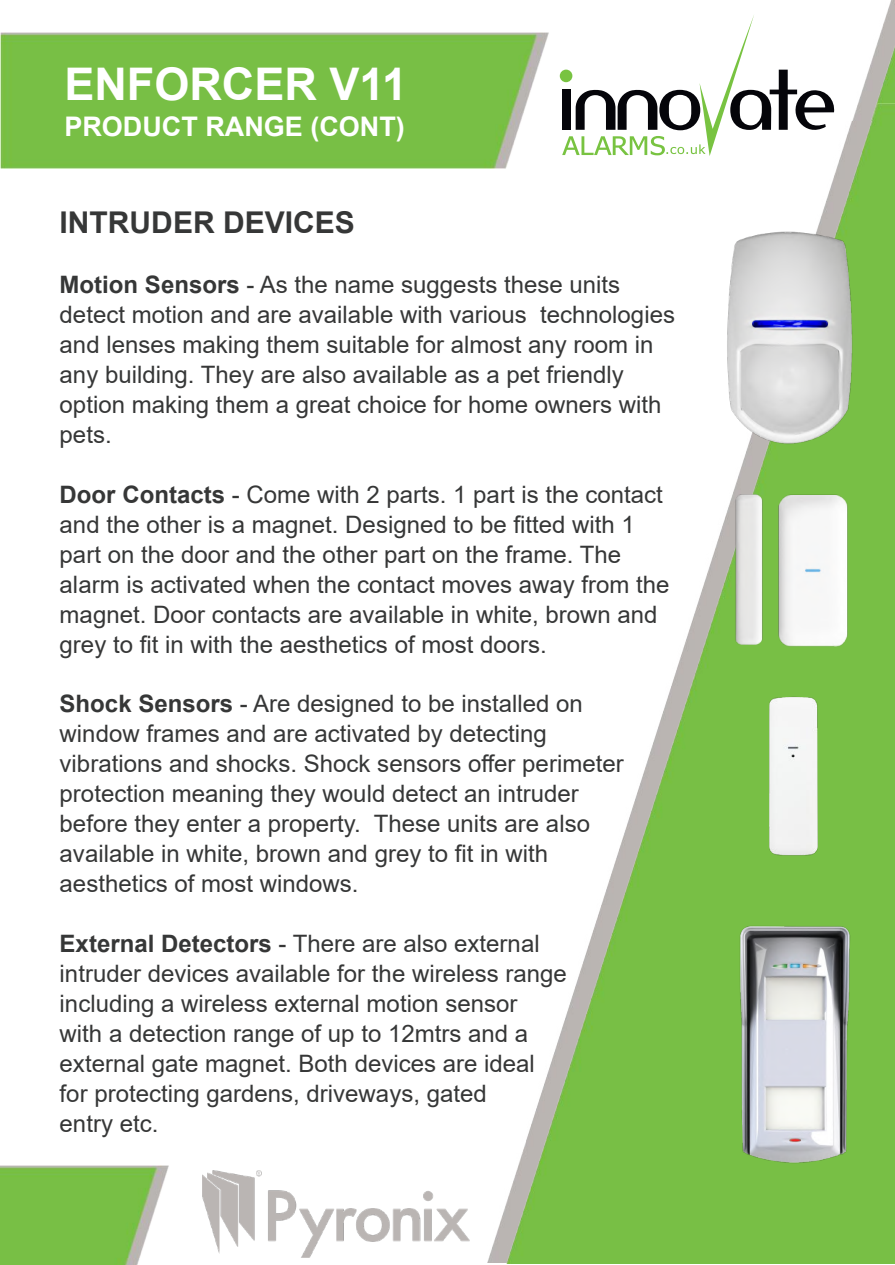
<style>
.page{position:relative;width:895px;height:1265px;background:#fff}
.page>*{position:absolute;margin:0;border:0;box-sizing:border-box;transform-origin:0 0}
.t1{font:700 45px "Arial";color:#fff}
.t2{font:700 30px "Arial";color:#363737}
.t3{font:700 27px "Arial";color:#fff}
.t4{font:24px/30px "Arial";color:#363737}
.s1{font-weight:700}
</style>
<div class="page">
<div style="left:0;top:32px;width:467px;height:137px;background:#78bf45"></div>
<img style="left:467px;top:0;width:428px;height:103px">
<img style="left:420px;top:103px;width:475px;height:1160px">
<img style="left:737px;top:923px;width:116px;height:242px">
<img style="left:748px;top:692px;width:90px;height:169px">
<img style="left:711px;top:492px;width:157px;height:157px">
<img style="left:726px;top:232px;width:127px;height:213px">
<img style="left:0;top:1165px;width:169px;height:100px">
<img style="left:202px;top:1170px;width:268px;height:87px">
<h1 class="t1" style="left:64px;top:67px;width:344px">ENFORCER V11</h1>
<p class="t3" style="left:64px;top:116px;width:342px">PRODUCT RANGE (CONT)</p>
<p class="t2" style="left:60px;top:211px;width:297px">INTRUDER DEVICES</p>
<p class="t4" style="left:60px;top:272px;width:617px"><span class="s1">Motion Sensors</span> - As the name suggests these units detect motion and are available with various technologies and lenses making them suitable for almost any room in any building. They are also available as a pet friendly option making them a great choice for home owners with pets.</p>
<p class="t4" style="left:60px;top:482px;width:611px"><span class="s1">Door Contacts</span> - Come with 2 parts. 1 part is the contact and the other is a magnet. Designed to be fitted with 1 part on the door and the other part on the frame. The alarm is activated when the contact moves away from the magnet. Door contacts are available in white, brown and grey to fit in with the aesthetics of most doors.</p>
<p class="t4" style="left:60px;top:691px;width:565px"><span class="s1">Shock Sensors</span> - Are designed to be installed on window frames and are activated by detecting vibrations and shocks. Shock sensors offer perimeter protection meaning they would detect an intruder before they enter a property. These units are also available in white, brown and grey to fit in with aesthetics of most windows.</p>
<p class="t4" style="left:60px;top:931px;width:508px"><span class="s1">External Detectors</span> - There are also external intruder devices available for the wireless range including a wireless external motion sensor<br>with a detection range of up to 12mtrs and a external gate magnet. Both devices are ideal for protecting gardens, driveways, gated<br>entry etc.</p>
</div>
